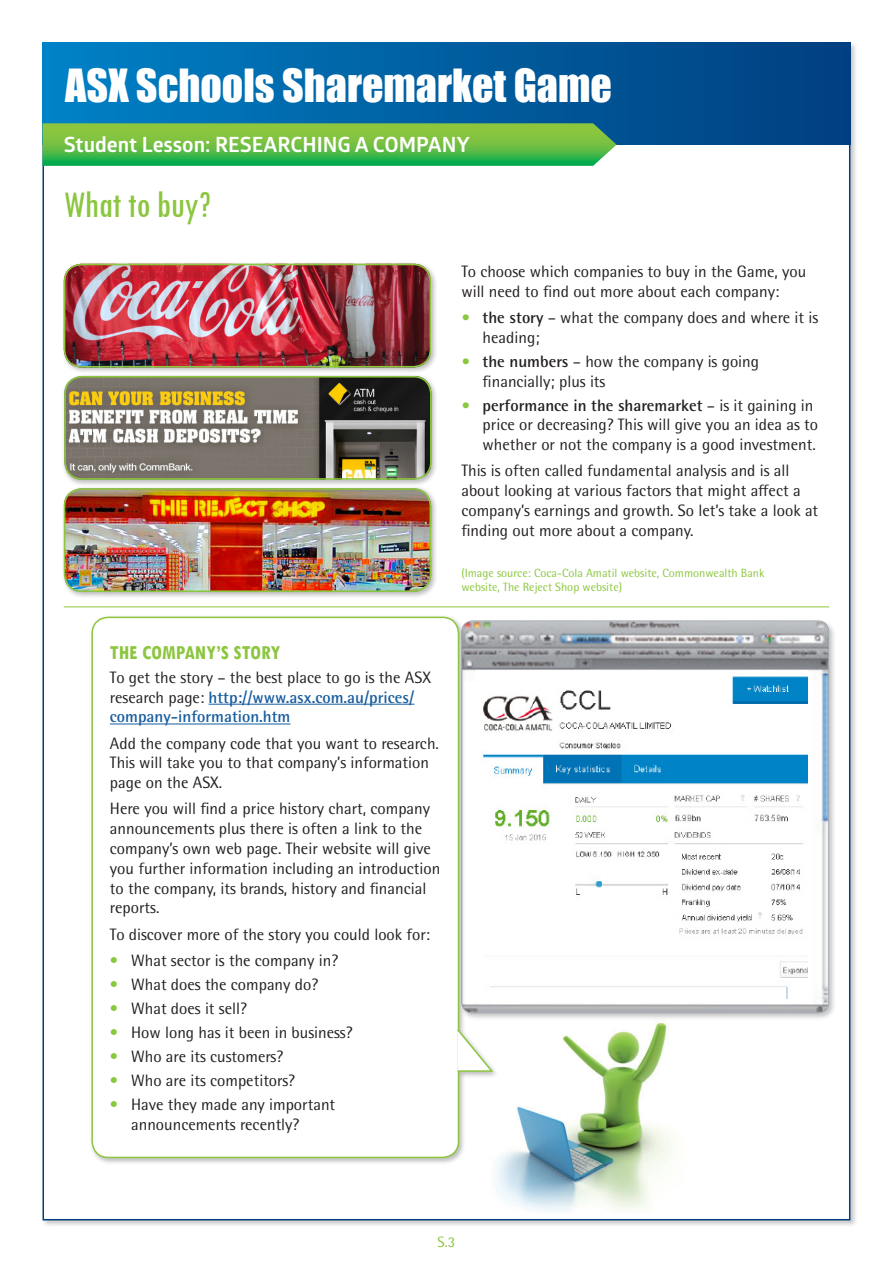
<style>
.page{position:relative;width:893px;height:1263px;background:#fff}
.page>*{position:absolute;margin:0;border:0;box-sizing:border-box;transform-origin:0 0}
.t1{font:42px "Impact";color:#fff}
._1_Page_headings{font:condensed 39px "Tw Cen";letter-spacing:-.01em;color:#8bc63e}
.t2{font:700 21px "Glober";color:#fff}
._3_Subheading_breako{font:700 condensed 21px "Tw Cen";color:#8bc63e}
._4_Body{font:16.5px/19.8px "Rotis Semi Sans Pro";color:#231f20}
._4_Body_indent_1{font:16.5px/19.8px "Rotis Semi Sans Pro";color:#231f20}
.Body_indent_1_LAST{font:16.5px/19.8px "Rotis Semi Sans Pro";color:#231f20}
._4_Body-2{font:700 16.5px/19.8px "Rotis Semi Sans Pro";color:#175d9e}
.t3{font:15px "Rotis Semi Sans Pro";color:#8bc63e}
._6_Captions{font:12px/14.4px "Rotis Semi Sans Pro";color:#8bc63e}
.s1{font-weight:400;color:#231f20}
.s2{color:#8bc63e}
.s3{font-weight:700;color:#8bc63e}
.s4{font-weight:700}
</style>
<div class="page">
<div style="left:41px;top:41px;width:817px;height:1187px;background:#231f20;opacity:.25"></div>
<div style="left:43px;top:43px;width:807px;height:1177px;background:#fff;border:2px solid #013e80"></div>
<div style="left:43px;top:43px;width:807px;height:102px;background:linear-gradient(to right,#0081c5,#003e7f)"></div>
<svg style="left:43px;top:123px;width:574px;height:43px;background:#60bb48"></svg>
<hr style="left:64px;top:606px;width:765px;height:1px;background:#8bc63e">
<img style="left:495px;top:1023px;width:177px;height:189px">
<div style="left:460px;top:619px;width:377px;height:402px;background:#231f20;opacity:.25"></div>
<img style="left:499px;top:621px;width:330px;height:392px">
<img style="left:499px;top:670px;width:309px;height:329px">
<div style="left:89px;top:614px;width:410px;height:551px;background:#231f20;opacity:.3"></div>
<div style="left:92px;top:617px;width:366px;height:540px;background:#fff;border-radius:16px"></div>
<hr style="left:209px;top:704px;width:205px;height:1px;background:#175d9e">
<hr style="left:110px;top:723px;width:180px;height:1px;background:#175d9e">
<div style="left:91px;top:617px;width:368px;height:541px;border:2px solid #8bc63e;border-radius:16px"></div>
<svg style="left:456px;top:1027px;width:39px;height:45px"></svg>
<div style="left:61px;top:261px;width:377px;height:113px;background:#231f20;opacity:.3"></div>
<img style="left:64px;top:264px;width:367px;height:103px">
<div style="left:64px;top:264px;width:367px;height:103px;border:2px solid #8bc63e;border-radius:17px"></div>
<div style="left:62px;top:373px;width:376px;height:113px;background:#231f20;opacity:.3"></div>
<img style="left:64px;top:376px;width:368px;height:104px">
<div style="left:64px;top:376px;width:368px;height:104px;border:2px solid #8bc63e;border-radius:17px"></div>
<div style="left:61px;top:486px;width:377px;height:112px;background:#231f20;opacity:.3"></div>
<img style="left:64px;top:488px;width:367px;height:104px">
<div style="left:64px;top:488px;width:367px;height:104px;border:2px solid #8bc63e;border-radius:17px"></div>
<h1 class="t1" style="left:65px;top:53px;width:548px">ASX Schools Sharemarket Game</h1>
<p class="t2" style="left:64px;top:130px;width:408px">Student Lesson: RESEARCHING A COMPANY</p>
<p class="_1_Page_headings" style="left:64px;top:181px;width:149px">What to buy?</p>
<p class="_3_Subheading_breako" style="left:110px;top:639px;width:172px">THE COMPANY’S STORY</p>
<p class="_4_Body-2" style="left:110px;top:667px;width:322px"><span class="s1">To get the story – the best place to go is the ASX research page:</span> http://www.asx.com.au/prices/ company-information.htm</p>
<p class="_4_Body" style="left:110px;top:733px;width:330px">Add the company code that you want to research.<br>This will take you to that company’s information page on the ASX.</p>
<p class="_4_Body" style="left:110px;top:799px;width:332px">Here you will find a price history chart, company announcements plus there is often a link to the company’s own web page. Their website will give you further information including an introduction to the company, its brands, history and financial reports.</p>
<p class="_4_Body" style="left:110px;top:924px;width:322px">To discover more of the story you could look for:</p>
<p class="_4_Body_indent_1" style="left:110px;top:950px;width:230px"><span class="s2">•</span> What sector is the company in?</p>
<p class="_4_Body_indent_1" style="left:110px;top:974px;width:210px"><span class="s2">•</span> What does the company do?</p>
<p class="_4_Body_indent_1" style="left:110px;top:998px;width:138px"><span class="s2">•</span> What does it sell?</p>
<p class="_4_Body_indent_1" style="left:110px;top:1022px;width:244px"><span class="s2">•</span> How long has it been in business?</p>
<p class="_4_Body_indent_1" style="left:110px;top:1046px;width:175px"><span class="s2">•</span> Who are its customers?</p>
<p class="_4_Body_indent_1" style="left:110px;top:1070px;width:187px"><span class="s2">•</span> Who are its competitors?</p>
<p class="_4_Body_indent_1" style="left:131px;top:1094px;width:206px;text-indent:-21px"><span class="s2">•</span> Have they made any important announcements recently?</p>
<p class="_4_Body" style="left:461px;top:261px;width:347px">To choose which companies to buy in the Game, you will need to find out more about each company:</p>
<p class="_4_Body_indent_1" style="left:483px;top:307px;width:337px;text-indent:-21px"><span class="s3">•</span> <span class="s4">the story</span> – what the company does and where it is heading;</p>
<p class="_4_Body_indent_1" style="left:483px;top:351px;width:278px;text-indent:-21px"><span class="s3">•</span> <span class="s4">the numbers</span> – how the company is going financially; plus its</p>
<p class="Body_indent_1_LAST" style="left:483px;top:395px;width:337px;text-indent:-21px"><span class="s3">•</span> <span class="s4">performance in the sharemarket</span> – is it gaining in price or decreasing? This will give you an idea as to whether or not the company is a good investment.</p>
<p class="_4_Body" style="left:461px;top:461px;width:358px">This is often called fundamental analysis and is all about looking at various factors that might affect a company’s earnings and growth. So let’s take a look at finding out more about a company.</p>
<p class="_6_Captions" style="left:461px;top:565px;width:305px">(Image source: Coca-Cola Amatil website, Commonwealth Bank website, The Reject Shop website)</p>
<p class="t3" style="left:438px;top:1233px;width:19px">S.3</p>
</div>
